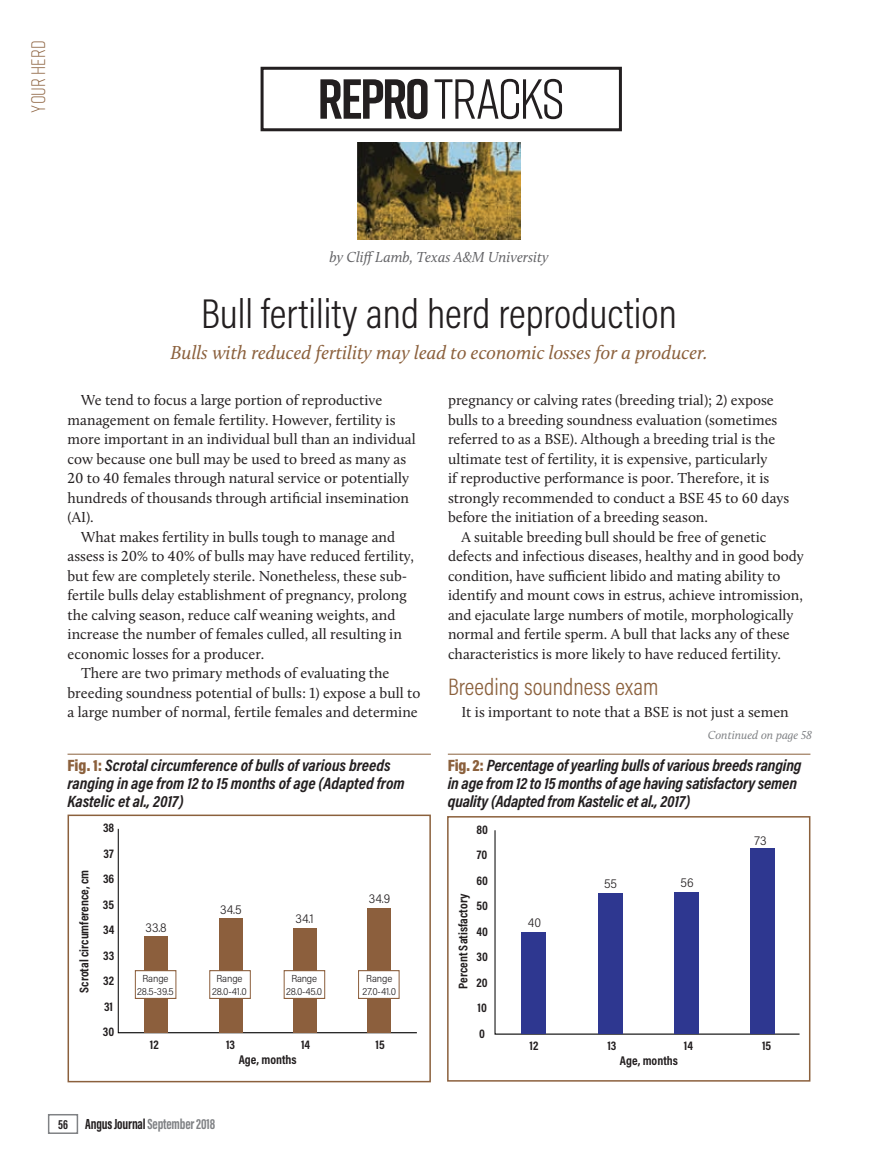
<style>
.page{position:relative;width:878px;height:1168px;background:#fff}
.page>*{position:absolute;margin:0;border:0;box-sizing:border-box;transform-origin:0 0}
.Column_Title{font:56.25px "Rift";letter-spacing:-.04em;color:#231f20}
.Column_1_Head{font:300 42px "Acumin Pro Cond";color:#231f20}
.Subhead{font:300 24px "Acumin Pro Cond";color:#8b603c}
.Pull_Quote_Col_2{font:italic 19.5px "Calluna";color:#8b603c}
.t1{font:300 19.5px "Rift";color:#8b603c}
.Table_Headline{font:italic 700 16.5px/18px "Acumin Pro Cond";letter-spacing:-.005em;color:#231f20}
.Body_Text{font:15px/19.5px "Calluna";color:#231f20}
.Byline_2{font:italic 15px "Calluna";color:#636366}
.t2{font:700 15px "Acumin Pro Extra Cond";letter-spacing:-.01em;color:#808285}
.Table_Subhead{font:700 12.75px "Acumin Pro Cond";color:#231f20}
.Table_Text{font:300 12.75px "Acumin Pro Semi Cond";letter-spacing:.01em;color:#231f20}
.Jump_To_caption{font:italic 12px "Calluna";color:#808285}
.Table_Text-2{font:300 10.2px/13.5px "Acumin Pro Semi Cond";letter-spacing:-.01em;color:#231f20;text-align:center}
.s1{font-weight:700}
.s2{font-weight:900;font-style:normal;color:#8b603c}
.s3{font-size:13.5px;color:#231f20}
.s4{color:#231f20}
</style>
<div class="page">
<div style="left:260px;top:67px;width:362px;height:64px;border:3px solid #231f20"></div>
<img style="left:358px;top:143px;width:162px;height:96px">
<hr style="left:68px;top:754px;width:363px;height:1px;background:#8b603c">
<svg style="left:117px;top:828px;width:300px;height:206px"></svg>
<div style="left:144px;top:936px;width:24px;height:97px;background:#8c5f3d"></div>
<div style="left:219px;top:918px;width:23px;height:115px;background:#8c5f3d"></div>
<div style="left:293px;top:928px;width:23px;height:105px;background:#8c5f3d"></div>
<div style="left:367px;top:908px;width:24px;height:125px;background:#8c5f3d"></div>
<div style="left:135px;top:970px;width:41px;height:28px;background:#fff"></div>
<div style="left:135px;top:970px;width:41px;height:29px;border:1px solid #8c5f3d"></div>
<div style="left:210px;top:970px;width:40px;height:28px;background:#fff"></div>
<div style="left:209px;top:970px;width:42px;height:29px;border:1px solid #8c5f3d"></div>
<div style="left:284px;top:970px;width:41px;height:28px;background:#fff"></div>
<div style="left:283px;top:970px;width:42px;height:29px;border:1px solid #8c5f3d"></div>
<div style="left:358px;top:970px;width:41px;height:28px;background:#fff"></div>
<div style="left:358px;top:970px;width:41px;height:29px;border:1px solid #8c5f3d"></div>
<div style="left:68px;top:814px;width:363px;height:268px;border:2px solid #8b603c"></div>
<hr style="left:448px;top:754px;width:362px;height:1px;background:#8b603c">
<svg style="left:494px;top:830px;width:306px;height:205px"></svg>
<div style="left:521px;top:932px;width:25px;height:102px;background:#2e3790"></div>
<div style="left:597px;top:894px;width:25px;height:140px;background:#2e3790"></div>
<div style="left:673px;top:892px;width:25px;height:142px;background:#2e3790"></div>
<div style="left:750px;top:848px;width:25px;height:186px;background:#2e3790"></div>
<div style="left:447px;top:816px;width:363px;height:265px;border:2px solid #8b603c"></div>
<div style="left:48px;top:1114px;width:30px;height:20px;border:2px solid #808285"></div>
<h3 class="t1" style="left:25px;top:112px;width:73px;rotate:-90deg">Your Herd</h3>
<p class="Column_Title" style="left:317px;top:59px;width:249px"><span class="s1">REpro</span> TRACKS</p>
<p class="Byline_2" style="left:329px;top:248px;width:220px">by Cliff Lamb, Texas A&amp;M University</p>
<p class="Column_1_Head" style="left:201px;top:287px;width:477px">Bull fertility and herd reproduction</p>
<p class="Pull_Quote_Col_2" style="left:170px;top:341px;width:539px">Bulls with reduced fertility may lead to economic losses for a producer.</p>
<p class="Body_Text" style="left:68px;top:390px;width:350px;text-indent:14px">We tend to focus a large portion of reproductive management on female fertility. However, fertility is more important in an individual bull than an individual cow because one bull may be used to breed as many as 20 to 40 females through natural service or potentially hundreds of thousands through artificial insemination (AI).</p>
<p class="Body_Text" style="left:68px;top:527px;width:348px;text-indent:14px">What makes fertility in bulls tough to manage and assess is 20% to 40% of bulls may have reduced fertility, but few are completely sterile. Nonetheless, these sub&shy;fertile bulls delay establishment of pregnancy, prolong the calving season, reduce calf weaning weights, and increase the number of females culled, all resulting in economic losses for a producer.</p>
<p class="Body_Text" style="left:68px;top:663px;width:354px;text-indent:14px">There are two primary methods of evaluating the breeding soundness potential of bulls: 1) expose a bull to a large number of normal, fertile females and determine</p>
<p class="Body_Text" style="left:448px;top:390px;width:343px">pregnancy or calving rates (breeding trial); 2) expose bulls to a breeding soundness evaluation (sometimes referred to as a BSE). Although a breeding trial is the ultimate test of fertility, it is expensive, particularly<br>if reproductive performance is poor. Therefore, it is strongly recommended to conduct a BSE 45 to 60 days before the initiation of a breeding season.</p>
<p class="Body_Text" style="left:448px;top:527px;width:357px;text-indent:14px">A suitable breeding bull should be free of genetic defects and infectious diseases, healthy and in good body condition, have sufficient libido and mating ability to identify and mount cows in estrus, achieve intromission, and ejaculate large numbers of motile, morphologically normal and fertile sperm. A bull that lacks any of these characteristics is more likely to have reduced fertility.</p>
<p class="Subhead" style="left:448px;top:671px;width:212px">Breeding soundness exam</p>
<p class="Body_Text" style="left:461px;top:702px;width:329px">It is important to note that a BSE is not just a semen</p>
<p class="Table_Headline" style="left:68px;top:756px;width:339px"><span class="s2">Fig. 1:</span> Scrotal circumference of bulls of various breeds ranging in age from 12 to 15 months of age (Adapted from<br>Kastelic et al., 2017)</p>
<p class="Table_Subhead" style="left:103px;top:819px;width:13px">38</p>
<p class="Table_Subhead" style="left:103px;top:845px;width:12px">37</p>
<p class="Table_Subhead" style="left:103px;top:870px;width:13px">36</p>
<p class="Table_Subhead" style="left:103px;top:896px;width:13px">35</p>
<p class="Table_Subhead" style="left:103px;top:921px;width:13px">34</p>
<p class="Table_Subhead" style="left:103px;top:947px;width:13px">33</p>
<p class="Table_Subhead" style="left:103px;top:972px;width:12px">32</p>
<p class="Table_Subhead" style="left:104px;top:998px;width:11px">31</p>
<p class="Table_Subhead" style="left:103px;top:1023px;width:13px">30</p>
<p class="Table_Subhead" style="left:150px;top:1036px;width:10px">12</p>
<p class="Table_Subhead" style="left:226px;top:1036px;width:11px">13</p>
<p class="Table_Subhead" style="left:301px;top:1036px;width:11px">14</p>
<p class="Table_Subhead" style="left:375px;top:1036px;width:11px">15</p>
<p class="Table_Subhead" style="left:76px;top:992px;width:124px;rotate:-90deg">Scrotal circumference, cm</p>
<p class="Table_Text" style="left:369px;top:890px;width:23px">34.9</p>
<p class="Table_Text" style="left:220px;top:900px;width:23px">34.5</p>
<p class="Table_Text" style="left:295px;top:909px;width:20px">34.1</p>
<p class="Table_Text" style="left:145px;top:918px;width:23px">33.8</p>
<p class="Table_Text-2" style="left:137px;top:971px;width:38px">Range<br>28.5-39.5</p>
<p class="Table_Text-2" style="left:216px;top:971px;width:28px">Range</p>
<p class="Table_Text-2" style="left:291px;top:971px;width:27px">Range</p>
<p class="Table_Text-2" style="left:286px;top:984px;width:37px">28.0-45.0</p>
<p class="Table_Text-2" style="left:366px;top:971px;width:28px">Range</p>
<p class="Table_Text-2" style="left:362px;top:984px;width:35px">27.0-41.0</p>
<p class="Table_Text-2" style="left:212px;top:984px;width:36px">28.0-41.0</p>
<p class="t2" style="left:58px;top:1115px;width:159px"><span class="s3">56</span> <span class="s4">Angus Journal</span> September 2018</p>
<p class="Table_Subhead" style="left:239px;top:1051px;width:59px">Age, months</p>
<p class="Jump_To_caption" style="left:708px;top:727px;width:106px">Continued on page 58</p>
<p class="Table_Headline" style="left:448px;top:756px;width:355px"><span class="s2">Fig. 2:</span> Percentage of yearling bulls of various breeds ranging in age from 12 to 15 months of age having satisfactory semen quality (Adapted from Kastelic et al., 2017)</p>
<p class="Table_Subhead" style="left:476px;top:821px;width:13px">80</p>
<p class="Table_Subhead" style="left:477px;top:846px;width:12px">70</p>
<p class="Table_Subhead" style="left:476px;top:872px;width:13px">60</p>
<p class="Table_Subhead" style="left:476px;top:897px;width:13px">50</p>
<p class="Table_Subhead" style="left:476px;top:923px;width:13px">40</p>
<p class="Table_Subhead" style="left:476px;top:948px;width:13px">30</p>
<p class="Table_Subhead" style="left:476px;top:974px;width:13px">20</p>
<p class="Table_Subhead" style="left:477px;top:999px;width:11px">10</p>
<p class="Table_Subhead" style="left:479px;top:1025px;width:7px">0</p>
<p class="Table_Text" style="left:754px;top:832px;width:14px">73</p>
<p class="Table_Text" style="left:604px;top:875px;width:15px">55</p>
<p class="Table_Text" style="left:680px;top:874px;width:15px">56</p>
<p class="Table_Subhead" style="left:454px;top:989px;width:97px;rotate:-90deg">Percent Satisfactory</p>
<p class="Table_Text" style="left:528px;top:914px;width:15px">40</p>
<p class="Table_Subhead" style="left:529px;top:1037px;width:10px">12</p>
<p class="Table_Subhead" style="left:607px;top:1037px;width:11px">13</p>
<p class="Table_Subhead" style="left:683px;top:1037px;width:11px">14</p>
<p class="Table_Subhead" style="left:762px;top:1037px;width:11px">15</p>
<p class="Table_Subhead" style="left:620px;top:1052px;width:59px">Age, months</p>
</div>
